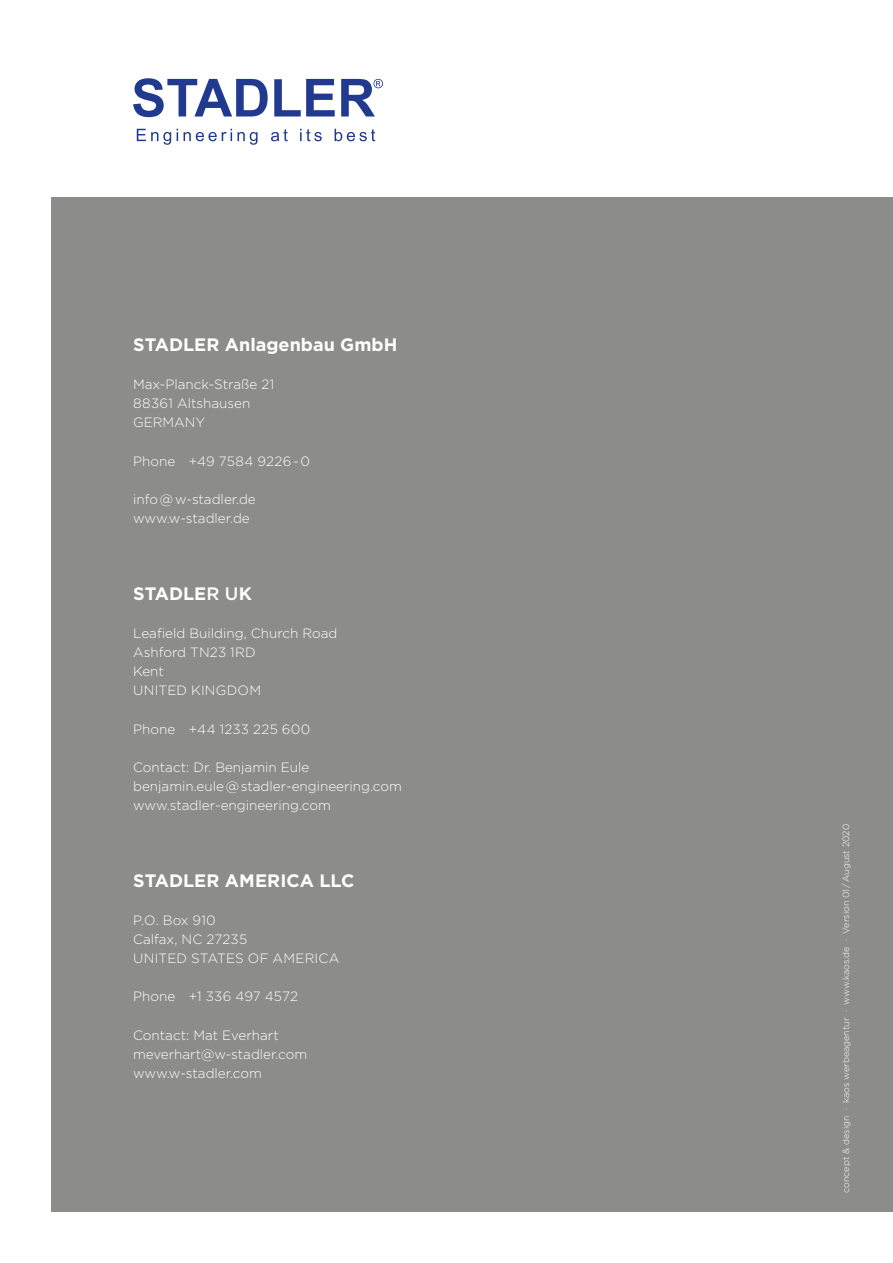
<style>
.page{position:relative;width:893px;height:1263px;background:#fff}
.page>*{position:absolute;margin:0;border:0;box-sizing:border-box;transform-origin:0 0}
.t1{font:700 18px "Gotham";color:#fff}
.t2{font:300 13.5px/19.2px "Gotham";color:#fff}
.t3{font:300 9px "Gotham";color:#fff}
.s1{font-weight:500}
</style>
<div class="page">
<div style="left:51px;top:198px;width:842px;height:1014px;background:#8c8c8b"></div>
<svg style="left:133px;top:78px;width:250px;height:39px"></svg>
<svg style="left:137px;top:129px;width:238px;height:16px"></svg>
<h1 class="t1" style="left:133px;top:332px;width:266px">STADLER Anlagenbau GmbH</h1>
<p class="t2" style="left:133px;top:374px;width:143px">Max-Planck-Straße 21<br>88361 Altshausen<br>GERMANY</p>
<p class="t2" style="left:133px;top:451px;width:178px">Phone +49 7584 9226 - 0</p>
<p class="t2" style="left:133px;top:489px;width:124px">info @ w-stadler.de www.w-stadler.de</p>
<h1 class="t1" style="left:133px;top:581px;width:120px">STADLE<span class="s1">R U</span>K</h1>
<p class="t2" style="left:133px;top:623px;width:206px">Leafield Building, Church Road<br>Ashford TN23 1RD<br>Kent<br>UNITED KINGDOM</p>
<p class="t2" style="left:133px;top:719px;width:179px">Phone +44 1233 225 600</p>
<p class="t2" style="left:133px;top:757px;width:270px">Contact: Dr. Benjamin Eule benjamin.eule @ stadler-engineering.com www.stadler-engineering.com</p>
<h1 class="t1" style="left:133px;top:868px;width:223px">STADLER AMERICA LLC</h1>
<p class="t2" style="left:133px;top:910px;width:208px">P.O. Box 910<br>Calfax, NC 27235<br>UNITED STATES OF AMERICA</p>
<p class="t2" style="left:133px;top:987px;width:167px">Phone +1 336 497 4572</p>
<p class="t2" style="left:133px;top:1025px;width:176px">Contact: Mat Everhart meverhart@w-stadler.com www.w-stadler.com</p>
<p class="t3" style="left:840px;top:1193px;width:370px;rotate:-90deg">concept &amp; design · kaos werbeagentur · www.kaos.de · Version 01 / August 2020</p>
</div>
